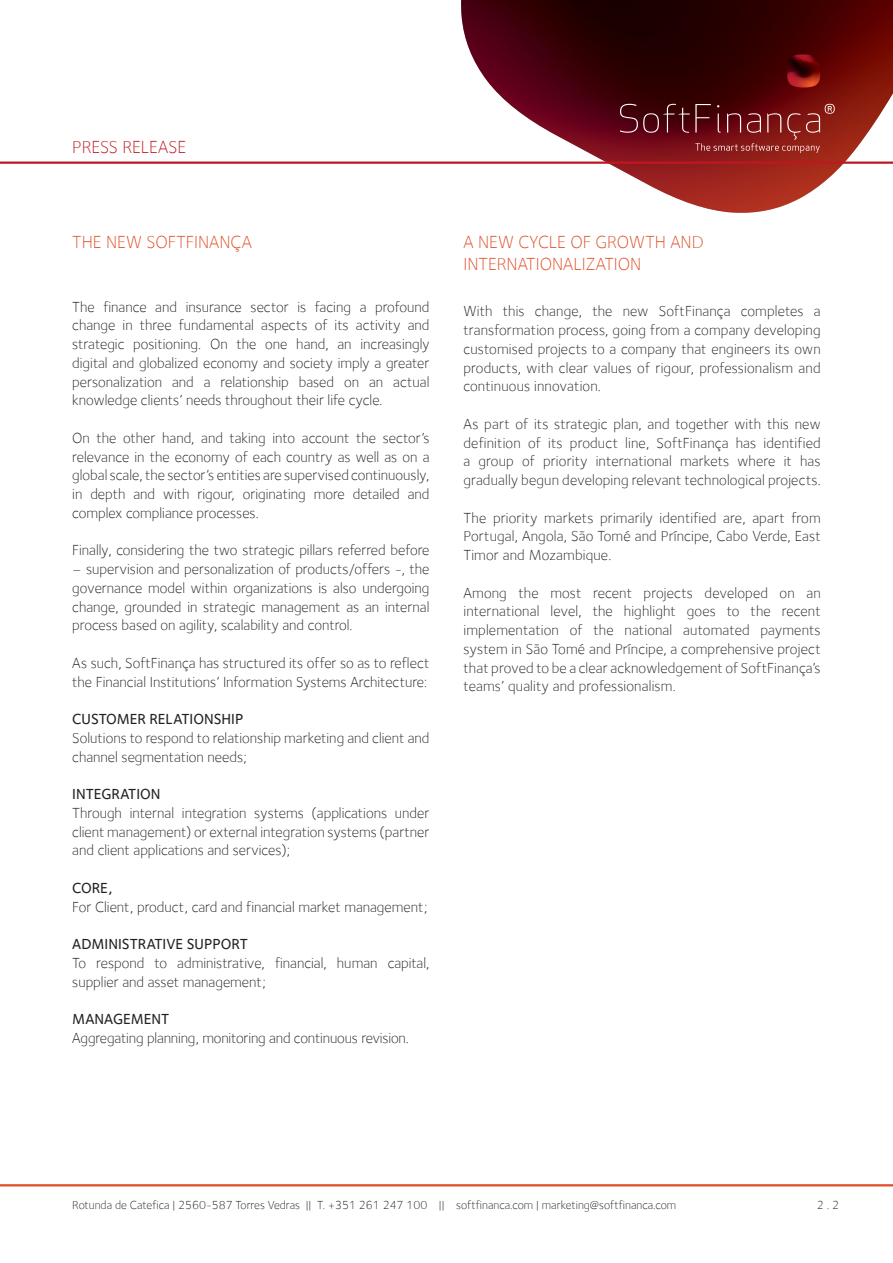
<style>
.page{position:relative;width:893px;height:1263px;background:#fff}
.page>*{position:absolute;margin:0;border:0;box-sizing:border-box;transform-origin:0 0}
.t1{font:300 18px/22.5px "Foundry Sterling";color:#de4e27}
.t2{font:300 18px "Foundry Sterling";color:#bd1822}
.t3{font:300 15px/18.8px "Foundry Sterling";color:#231f20;text-align:justify}
.t4{font:500 15px "Foundry Sterling";color:#231f20}
.t5{font:300 12px "Foundry Sterling";color:#231f20}
</style>
<div class="page">
<img style="left:461px;top:0;width:432px;height:213px">
<hr style="left:0;top:1184px;width:893px;height:2px;background:#de4e27">
<hr style="left:0;top:162px;width:893px;height:2px;background:#bd1822">
<svg style="left:787px;top:54px;width:33px;height:33px"></svg>
<svg style="left:620px;top:104px;width:215px;height:49px;background:#781f23"></svg>
<p class="t2" style="left:72px;top:137px;width:115px">PRESS RELEASE</p>
<p class="t1" style="left:72px;top:230px;width:181px">THE NEW SOFTFINANÇA</p>
<p class="t3" style="left:72px;top:297px;width:359px">The finance and insurance sector is facing a profound change in three fundamental aspects of its activity and strategic positioning. On the one hand, an increasingly digital and globalized economy and society imply a greater personalization and a relationship based on an actual knowledge clients’ needs throughout their life cycle.</p>
<p class="t3" style="left:72px;top:428px;width:359px">On the other hand, and taking into account the sector’s relevance in the economy of each country as well as on a global scale, the sector’s entities are supervised continuously, in depth and with rigour, originating more detailed and complex compliance processes.</p>
<p class="t3" style="left:72px;top:541px;width:359px">Finally, considering the two strategic pillars referred before</p>
<p class="t3" style="left:72px;top:560px;width:359px">– supervision and personalization of products/offers -, the governance model within organizations is also undergoing change, grounded in strategic management as an internal process based on agility, scalability and control.</p>
<p class="t3" style="left:72px;top:653px;width:359px">As such, SoftFinança has structured its offer so as to reflect the Financial Institutions’ Information Systems Architecture:</p>
<p class="t4" style="left:72px;top:710px;width:173px">CUSTOMER RELATIONSHIP</p>
<p class="t3" style="left:72px;top:728px;width:359px">Solutions to respond to relationship marketing and client and channel segmentation needs;</p>
<p class="t4" style="left:72px;top:785px;width:90px">INTEGRATION</p>
<p class="t3" style="left:72px;top:803px;width:359px">Through internal integration systems (applications under client management) or external integration systems (partner and client applications and services);</p>
<p class="t4" style="left:72px;top:879px;width:42px">CORE,</p>
<p class="t3" style="left:72px;top:897px;width:356px">For Client, product, card and financial market management;</p>
<p class="t4" style="left:72px;top:935px;width:177px">ADMINISTRATIVE SUPPORT</p>
<p class="t3" style="left:72px;top:953px;width:359px">To respond to administrative, financial, human capital, supplier and asset management;</p>
<p class="t4" style="left:72px;top:1010px;width:98px">MANAGEMENT</p>
<p class="t3" style="left:72px;top:1028px;width:338px">Aggregating planning, monitoring and continuous revision.</p>
<p class="t1" style="left:463px;top:230px;width:242px">A NEW CYCLE OF GROWTH AND<br>INTERNATIONALIZATION</p>
<p class="t3" style="left:463px;top:302px;width:359px">With this change, the new SoftFinança completes a transformation process, going from a company developing customised projects to a company that engineers its own products, with clear values of rigour, professionalism and continuous innovation.</p>
<p class="t3" style="left:463px;top:414px;width:359px">As part of its strategic plan, and together with this new definition of its product line, SoftFinança has identified a group of priority international markets where it has gradually begun developing relevant technological projects.</p>
<p class="t3" style="left:463px;top:508px;width:359px">The priority markets primarily identified are, apart from Portugal, Angola, São Tomé and Príncipe, Cabo Verde, East Timor and Mozambique.</p>
<p class="t3" style="left:463px;top:583px;width:359px">Among the most recent projects developed on an international level, the highlight goes to the recent implementation of the national automated payments system in São Tomé and Príncipe, a comprehensive project that proved to be a clear acknowledgement of SoftFinança’s teams’ quality and professionalism.</p>
<p class="t5" style="left:72px;top:1198px;width:605px">Rotunda de Catefica | 2560-587 Torres Vedras || T. +351 261 247 100 || softfinanca.com | marketing@softfinanca.com</p>
<p class="t5" style="left:817px;top:1198px;width:24px">2 . 2</p>
</div>
